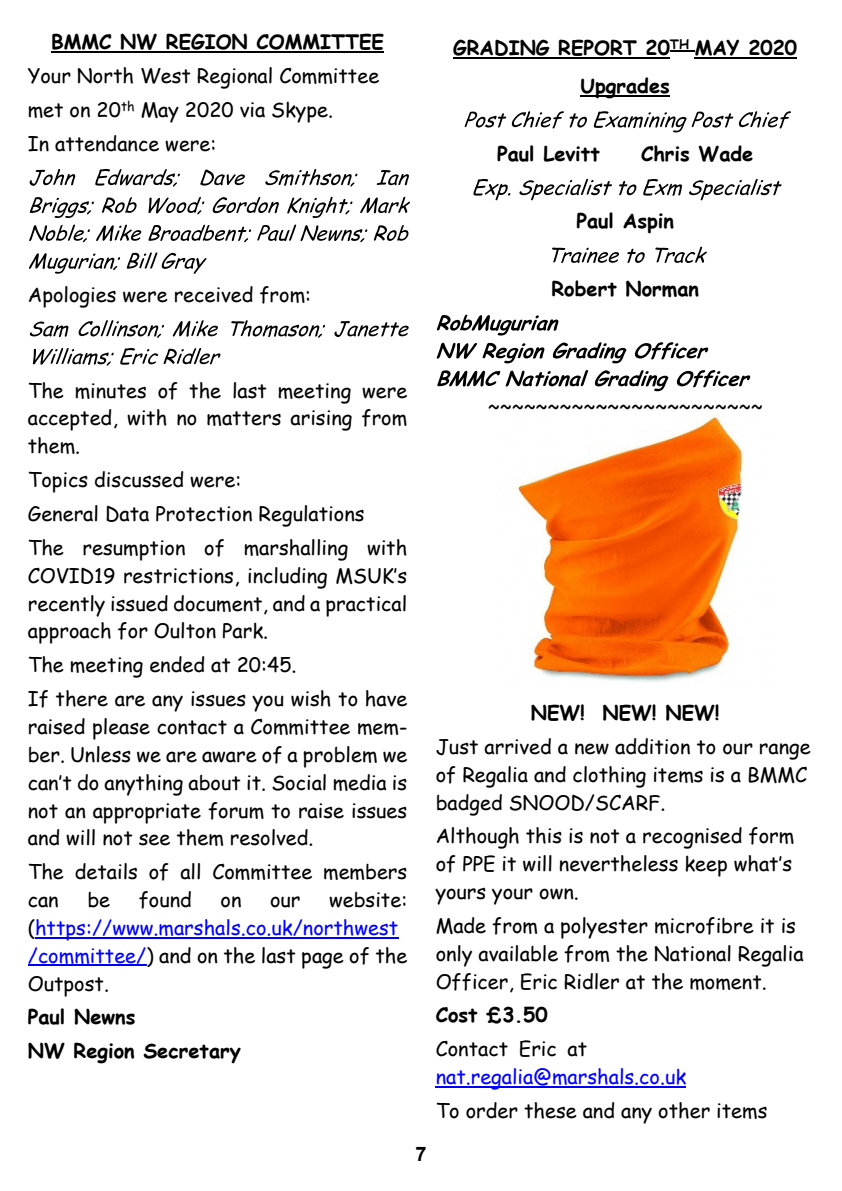
<style>
.page{position:relative;width:842px;height:1191px;background:#fff}
.page>*{position:absolute;margin:0;border:0;box-sizing:border-box;transform-origin:0 0}
.t1{font:20px/27.8px "Comic Sans MS";color:#000}
.t2{font:700 20px/33.8px "Comic Sans MS";color:#000}
.t3{font:20px/27.8px "Comic Sans MS";color:#00f}
.t4{font:700 20px "Arial";color:#000}
.s1{color:#000}
</style>
<div class="page">
<hr style="left:51px;top:51px;width:333px;height:2px;background:#000">
<svg style="left:29px;top:169px;width:46px;height:17px"></svg>
<svg style="left:95px;top:169px;width:85px;height:17px"></svg>
<svg style="left:200px;top:169px;width:45px;height:17px"></svg>
<svg style="left:265px;top:169px;width:93px;height:17px"></svg>
<svg style="left:377px;top:170px;width:32px;height:15px"></svg>
<svg style="left:30px;top:197px;width:64px;height:21px"></svg>
<svg style="left:102px;top:197px;width:35px;height:16px"></svg>
<svg style="left:148px;top:197px;width:56px;height:17px"></svg>
<svg style="left:213px;top:197px;width:66px;height:16px"></svg>
<svg style="left:287px;top:197px;width:66px;height:21px"></svg>
<svg style="left:360px;top:197px;width:50px;height:16px"></svg>
<svg style="left:29px;top:225px;width:61px;height:17px"></svg>
<svg style="left:96px;top:225px;width:45px;height:16px"></svg>
<svg style="left:148px;top:225px;width:103px;height:17px"></svg>
<svg style="left:257px;top:225px;width:110px;height:17px"></svg>
<svg style="left:374px;top:225px;width:35px;height:16px"></svg>
<svg style="left:29px;top:253px;width:91px;height:21px"></svg>
<svg style="left:127px;top:252px;width:79px;height:22px"></svg>
<svg style="left:30px;top:321px;width:38px;height:16px"></svg>
<svg style="left:78px;top:320px;width:86px;height:18px"></svg>
<svg style="left:173px;top:320px;width:45px;height:17px"></svg>
<svg style="left:231px;top:320px;width:94px;height:18px"></svg>
<svg style="left:334px;top:321px;width:75px;height:16px"></svg>
<svg style="left:33px;top:348px;width:81px;height:18px"></svg>
<svg style="left:120px;top:348px;width:38px;height:17px"></svg>
<svg style="left:164px;top:348px;width:57px;height:16px"></svg>
<hr style="left:35px;top:936px;width:363px;height:2px;background:#00f">
<hr style="left:28px;top:964px;width:118px;height:2px;background:#00f">
<hr style="left:453px;top:57px;width:217px;height:2px;background:#000">
<hr style="left:670px;top:50px;width:25px;height:2px;background:#000">
<hr style="left:695px;top:57px;width:102px;height:2px;background:#000">
<hr style="left:580px;top:95px;width:90px;height:2px;background:#000">
<svg style="left:465px;top:112px;width:41px;height:16px"></svg>
<svg style="left:512px;top:111px;width:75px;height:17px"></svg>
<svg style="left:594px;top:111px;width:139px;height:21px"></svg>
<svg style="left:739px;top:111px;width:52px;height:17px"></svg>
<svg style="left:473px;top:179px;width:37px;height:21px"></svg>
<svg style="left:519px;top:179px;width:93px;height:21px"></svg>
<svg style="left:619px;top:181px;width:17px;height:14px"></svg>
<svg style="left:643px;top:179px;width:39px;height:17px"></svg>
<svg style="left:689px;top:179px;width:93px;height:21px"></svg>
<svg style="left:552px;top:247px;width:67px;height:16px"></svg>
<svg style="left:627px;top:249px;width:18px;height:14px"></svg>
<svg style="left:655px;top:247px;width:52px;height:16px"></svg>
<svg style="left:437px;top:315px;width:121px;height:20px"></svg>
<svg style="left:437px;top:343px;width:107px;height:20px"></svg>
<svg style="left:553px;top:342px;width:73px;height:21px"></svg>
<svg style="left:635px;top:342px;width:73px;height:17px"></svg>
<svg style="left:437px;top:370px;width:63px;height:16px"></svg>
<svg style="left:506px;top:370px;width:82px;height:16px"></svg>
<svg style="left:595px;top:370px;width:73px;height:21px"></svg>
<svg style="left:676px;top:370px;width:74px;height:17px"></svg>
<hr style="left:436px;top:1086px;width:250px;height:1px;background:#00f">
<img style="left:516px;top:414px;width:227px;height:268px">
<p class="t2" style="left:51px;top:27px;width:334px">BMMC NW REGION COMMITTEE</p>
<p class="t1" style="left:28px;top:61px;width:353px;line-height:33.8px">Your North West Regional Committee met on 20<sup>th</sup> May 2020 via Skype.<br>In attendance were:</p>
<p class="t1" style="left:28px;top:283px;width:285px">Apologies were received from:</p>
<p class="t2" style="left:453px;top:31px;width:345px;line-height:37.8px;text-align:center">GRADING REPORT 20<sup>TH</sup> MAY 2020<br>Upgrades</p>
<p class="t2" style="left:497px;top:139px;width:104px">Paul Levitt</p>
<p class="t2" style="left:641px;top:139px;width:114px">Chris Wade</p>
<p class="t2" style="left:576px;top:206px;width:99px">Paul Aspin</p>
<p class="t2" style="left:551px;top:274px;width:149px">Robert Norman</p>
<p class="t1" style="left:28px;top:378px;width:381px;text-align:justify">The minutes of the last meeting were accepted, with no matters arising from them.</p>
<p class="t1" style="left:28px;top:465px;width:381px;line-height:33.8px">Topics discussed were:<br>General Data Protection Regulations<br>The resumption of marshalling with</p>
<p class="t1" style="left:28px;top:564px;width:381px;text-align:justify">COVID19 restrictions, including MSUK’s recently issued document, and a practical approach for Oulton Park.</p>
<p class="t1" style="left:28px;top:650px;width:381px;line-height:33.8px">The meeting ended at 20:45.<br>If there are any issues you wish to have</p>
<p class="t1" style="left:28px;top:715px;width:381px;text-align:justify">raised please contact a Committee mem&shy;ber. Unless we are aware of a problem we can’t do anything about it. Social media is not an appropriate forum to raise issues and will not see them resolved.</p>
<p class="t1" style="left:28px;top:860px;width:381px">The details of all Committee members can</p>
<p class="t1" style="left:87px;top:888px;width:24px">be</p>
<p class="t1" style="left:139px;top:888px;width:55px">found</p>
<p class="t1" style="left:221px;top:888px;width:22px">on</p>
<p class="t1" style="left:270px;top:888px;width:32px">our</p>
<p class="t3" style="left:28px;top:888px;width:381px;text-indent:301px"><span class="s1">website: (</span>https://www.marshals.co.uk/northwest /committee/<span class="s1">) and on the last page of the<br>Outpost.</span></p>
<p class="t2" style="left:28px;top:1002px;width:214px">Paul Newns<br>NW Region Secretary</p>
<p class="t4" style="left:416px;top:1146px;width:13px">7</p>
<p class="t1" style="left:488px;top:394px;width:276px">~~~~~~~~~~~~~~~~~~~~~~~</p>
<p class="t2" style="left:531px;top:698px;width:190px">NEW! NEW! NEW!</p>
<p class="t1" style="left:436px;top:735px;width:377px">Just arrived a new addition to our range of Regalia and clothing items is a BMMC badged SNOOD/SCARF.</p>
<p class="t1" style="left:436px;top:824px;width:360px;text-align:justify">Although this is not a recognised form of PPE it will nevertheless keep what’s yours your own.</p>
<p class="t1" style="left:436px;top:914px;width:369px">Made from a polyester microfibre it is only available from the National Regalia<br>Officer, Eric Ridler at the moment.</p>
<p class="t2" style="left:436px;top:1000px;width:113px">Cost £3.50</p>
<p class="t1" style="left:436px;top:1037px;width:153px">Contact Eric at</p>
<p class="t3" style="left:436px;top:1065px;width:252px">nat.regalia@marshals.co.uk</p>
<p class="t1" style="left:436px;top:1099px;width:333px">To order these and any other items</p>
</div>
